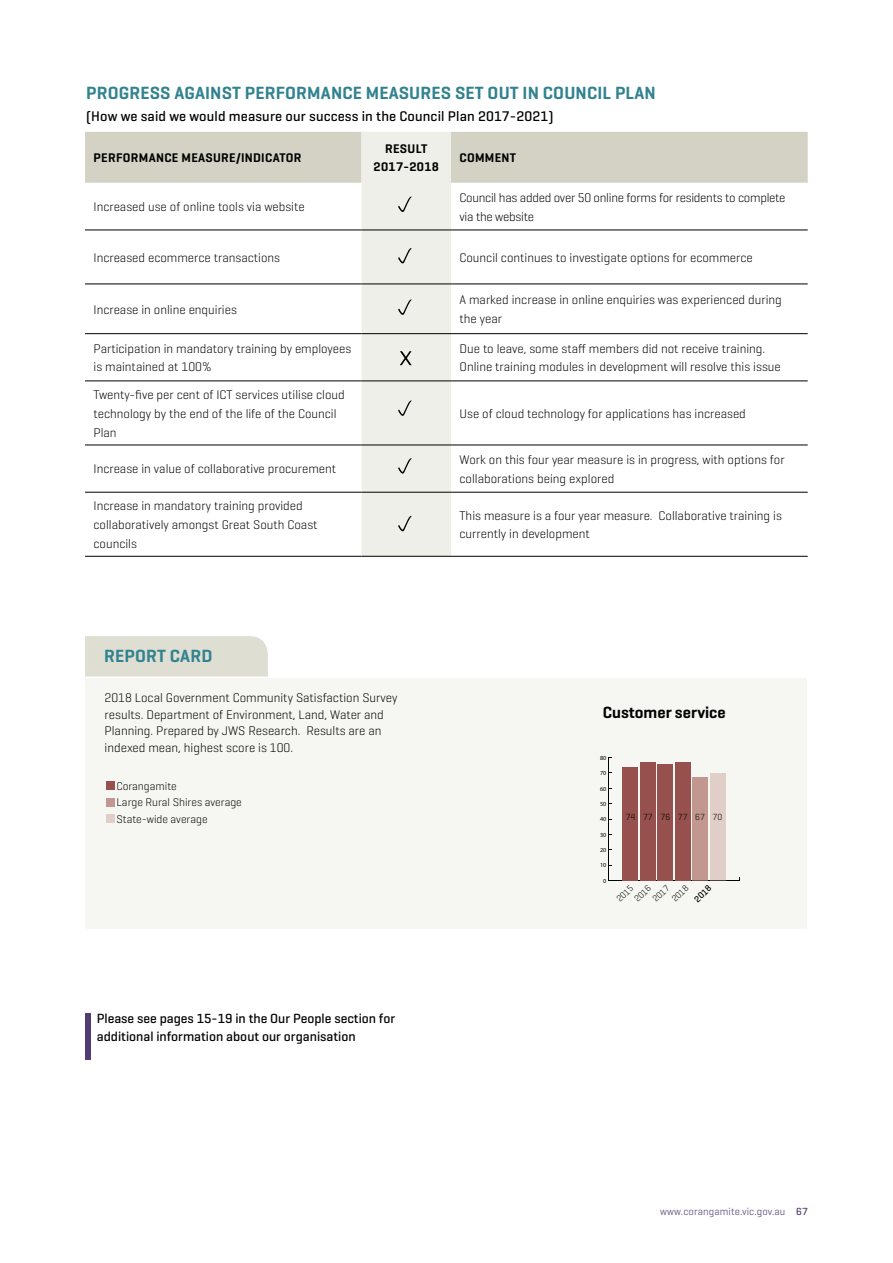
<style>
.page{position:relative;width:893px;height:1263px;background:#fff}
.page>*{position:absolute;margin:0;border:0;box-sizing:border-box;transform-origin:0 0}
.t1{font:600 18px "Geogrotesque";letter-spacing:.01em;color:#31838f}
.t2{font:600 16.5px "Geogrotesque";color:#000}
.t3{font:500 14.25px "Geogrotesque";letter-spacing:.01em;color:#000}
.t4{font:500 13.5px/18px "Geogrotesque";color:#000}
.t5{font:300 12.75px/18.8px "Geogrotesque";color:#000}
.t6{font:300 12.75px/18.8px "Geogrotesque";letter-spacing:-.02em;color:#000}
.t7{font:600 12.75px/18px "Geogrotesque";letter-spacing:.025em;color:#000;text-align:center}
.t8{font:300 11.4px/16.6px "Geogrotesque";color:#000}
.t9{font:10.5px "Geogrotesque";letter-spacing:.01em;color:#6b5985}
.t10{font:300 9px "Geogrotesque";color:#000}
.t11{font:500 9px "Geogrotesque";color:#000}
.t12{font:6.15px "Myriad Pro";color:#000}
.s1{font-weight:500;color:#513d72}
</style>
<div class="page">
<div style="left:85px;top:678px;width:722px;height:250px;background:#f6f6f2"></div>
<div style="left:85px;top:636px;width:183px;height:40px;background:#dfded3"></div>
<div style="left:106px;top:781px;width:8px;height:9px;background:#97504d"></div>
<div style="left:106px;top:798px;width:8px;height:8px;background:#c29791"></div>
<div style="left:106px;top:814px;width:8px;height:9px;background:#e1cec9"></div>
<hr style="left:608px;top:880px;width:132px;height:1px;background:#000">
<hr style="left:608px;top:758px;width:1px;height:122px;background:#000">
<div style="left:710px;top:773px;width:16px;height:107px;background:#e0cec9"></div>
<div style="left:692px;top:777px;width:16px;height:103px;background:#c19790"></div>
<svg style="left:692px;top:880px;width:34px;height:1px"></svg>
<div style="left:675px;top:762px;width:16px;height:118px;background:#96504d"></div>
<div style="left:657px;top:764px;width:16px;height:116px;background:#96504d"></div>
<div style="left:640px;top:762px;width:16px;height:118px;background:#96504d"></div>
<div style="left:622px;top:767px;width:16px;height:113px;background:#96504d"></div>
<hr style="left:85px;top:556px;width:276px;height:1px;background:#000">
<hr style="left:361px;top:556px;width:90px;height:1px;background:#000">
<hr style="left:451px;top:556px;width:357px;height:1px;background:#000">
<div style="left:85px;top:1013px;width:6px;height:47px;background:#513d72"></div>
<svg style="left:85px;top:132px;width:723px;height:424px"></svg>
<h1 class="t1" style="left:86px;top:81px;width:571px">PROGRESS AGAINST PERFORMANCE MEASURES SET OUT IN COUNCIL PLAN</h1>
<p class="t3" style="left:86px;top:107px;width:469px">(How we said we would measure our success in the Council Plan 2017-2021)</p>
<p class="t7" style="left:94px;top:149px;width:209px">PERFORMANCE MEASURE/INDICATOR</p>
<p class="t7" style="left:374px;top:140px;width:67px">RESULT<br>2017-2018</p>
<p class="t7" style="left:459px;top:149px;width:58px">COMMENT</p>
<p class="t5" style="left:94px;top:197px;width:213px">Increased use of online tools via website</p>
<p class="t6" style="left:459px;top:188px;width:327px">Council has added over 50 online forms for residents to complete via the website</p>
<p class="t5" style="left:94px;top:248px;width:188px">Increased ecommerce transactions</p>
<p class="t5" style="left:459px;top:248px;width:295px">Council continues to investigate options for ecommerce</p>
<p class="t5" style="left:94px;top:299px;width:145px">Increase in online enquiries</p>
<p class="t5" style="left:459px;top:290px;width:324px">A marked increase in online enquiries was experienced during the year</p>
<p class="t5" style="left:94px;top:339px;width:259px">Participation in mandatory training by employees is maintained at 100%</p>
<p class="t5" style="left:459px;top:339px;width:323px">Due to leave, some staff members did not receive training.<br>Online training modules in development will resolve this issue</p>
<p class="t5" style="left:94px;top:385px;width:253px">Twenty-five per cent of ICT services utilise cloud technology by the end of the life of the Council<br>Plan</p>
<p class="t5" style="left:459px;top:404px;width:288px">Use of cloud technology for applications has increased</p>
<p class="t5" style="left:94px;top:459px;width:244px">Increase in value of collaborative procurement</p>
<p class="t5" style="left:459px;top:450px;width:327px">Work on this four year measure is in progress, with options for collaborations being explored</p>
<p class="t5" style="left:94px;top:496px;width:226px">Increase in mandatory training provided collaboratively amongst Great South Coast councils</p>
<p class="t5" style="left:459px;top:506px;width:324px">This measure is a four year measure. Collaborative training is currently in development</p>
<h1 class="t1" style="left:104px;top:645px;width:110px">REPORT CARD</h1>
<p class="t5" style="left:105px;top:689px;width:294px;line-height:16.5px">2018 Local Government Community Satisfaction Survey results. Department of Environment, Land, Water and Planning. Prepared by JWS Research. Results are an indexed mean, highest score is 100.</p>
<p class="t8" style="left:116px;top:777px;width:127px">Corangamite<br>Large Rural Shires average<br>State-wide average</p>
<p class="t4" style="left:97px;top:1009px;width:300px">Please see pages 15-19 in the Our People section for additional information about our organisation</p>
<p class="t2" style="left:603px;top:702px;width:124px">Customer service</p>
<p class="t12" style="left:600px;top:754px;width:8px">80</p>
<p class="t12" style="left:600px;top:769px;width:8px">70</p>
<p class="t12" style="left:600px;top:785px;width:8px">60</p>
<p class="t12" style="left:600px;top:800px;width:8px">50</p>
<p class="t12" style="left:600px;top:815px;width:8px">40</p>
<p class="t12" style="left:600px;top:831px;width:8px">30</p>
<p class="t12" style="left:600px;top:846px;width:8px">20</p>
<p class="t12" style="left:600px;top:861px;width:8px">10</p>
<p class="t12" style="left:603px;top:877px;width:5px">0</p>
<p class="t10" style="left:626px;top:811px;width:98px">74 77 76 77 67 70</p>
<p class="t10" style="left:614px;top:896px;width:21px;rotate:-44deg">2015</p>
<p class="t10" style="left:632px;top:896px;width:21px;rotate:-44deg">2016</p>
<p class="t10" style="left:650px;top:896px;width:21px;rotate:-44deg">2017</p>
<p class="t10" style="left:669px;top:896px;width:21px;rotate:-44deg">2018</p>
<p class="t11" style="left:692px;top:896px;width:21px;rotate:-44deg">2018</p>
<p class="t9" style="left:660px;top:1205px;width:149px">www.corangamite.vic.gov.au <span class="s1">67</span></p>
</div>
